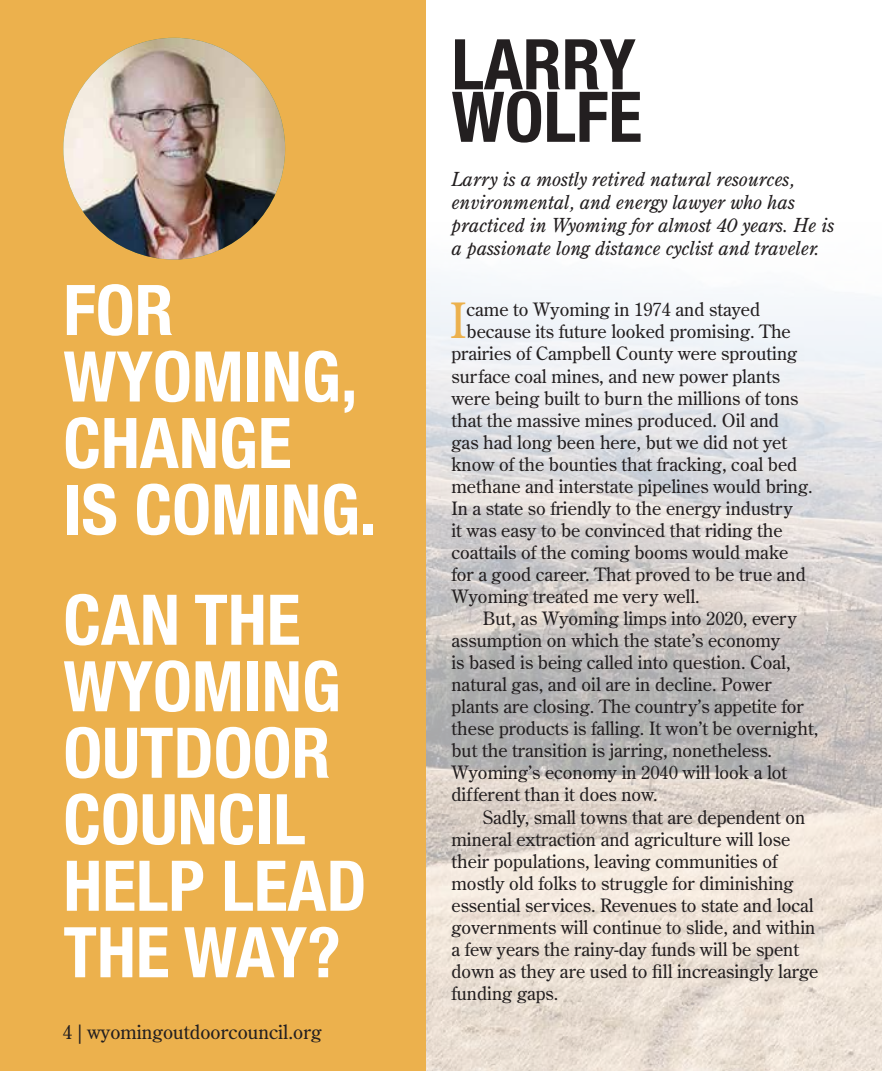
<style>
.page{position:relative;width:882px;height:1071px;background:#fff}
.page>*{position:absolute;margin:0;border:0;box-sizing:border-box;transform-origin:0 0}
.t1{font:700 condensed 70px/66.5px "Helvetica Neue";color:#fff}
.t2{font:700 condensed 70px/52.5px "Helvetica Neue";color:#231f20}
.t3{font:48.48px "Century Old Style Std";color:#ecb14d}
.t4{font:italic 19.25px/23.1px "Century Old Style Std";color:#231f20}
.t5{font:19.25px "Century Old Style Std";color:#231f20}
.t6{font:18.38px "Century Old Style Std";color:#231f20}
</style>
<div class="page">
<img style="left:425px;top:223px;width:457px;height:848px">
<div style="left:0;top:0;width:425px;height:1071px;background:#ecb14d"></div>
<img style="left:63px;top:38px;width:222px;height:222px;border-radius:111px">
<h1 class="t1" style="left:63px;top:272px;width:315px">FOR<br>WYOMING,<br>CHANGE<br>IS COMING.</h1>
<h1 class="t1" style="left:63px;top:582px;width:305px">CAN THE<br>WYOMING<br>OUTDOOR<br>COUNCIL<br>HELP LEAD<br>THE WAY?</h1>
<p class="t5" style="left:63px;top:1019px;width:260px">4 | wyomingoutdoorcouncil.org</p>
<h1 class="t2" style="left:451px;top:33px;width:192px">LARRY<br>WOLFE</h1>
<p class="t4" style="left:451px;top:167px;width:384px">Larry is a mostly retired natural resources, environmental, and energy lawyer who has practiced in Wyoming for almost 40 years. He is a passionate long distance cyclist and traveler.</p>
<h2 class="t3" style="left:450px;top:290px;width:18px">I</h2>
<p class="t6" style="left:467px;top:298px;width:295px">came to Wyoming in 1974 and stayed</p>
<p class="t6" style="left:467px;top:320px;width:326px">because its future looked promising. The</p>
<p class="t6" style="left:451px;top:342px;width:347px">prairies of Campbell County were sprouting</p>
<p class="t6" style="left:451px;top:364px;width:330px">surface coal mines, and new power plants</p>
<p class="t6" style="left:451px;top:386px;width:348px">were being built to burn the millions of tons</p>
<p class="t6" style="left:451px;top:408px;width:329px">that the massive mines produced. Oil and</p>
<p class="t6" style="left:451px;top:430px;width:337px">gas had long been here, but we did not yet</p>
<p class="t6" style="left:451px;top:452px;width:347px">know of the bounties that fracking, coal bed</p>
<p class="t6" style="left:451px;top:474px;width:363px">methane and interstate pipelines would bring.</p>
<p class="t6" style="left:451px;top:496px;width:343px">In a state so friendly to the energy industry</p>
<p class="t6" style="left:451px;top:518px;width:333px">it was easy to be convinced that riding the</p>
<p class="t6" style="left:451px;top:540px;width:338px">coattails of the coming booms would make</p>
<p class="t6" style="left:451px;top:562px;width:356px">for a good career. That proved to be true and</p>
<p class="t6" style="left:451px;top:585px;width:250px">Wyoming treated me very well.</p>
<p class="t6" style="left:483px;top:607px;width:316px">But, as Wyoming limps into 2020, every</p>
<p class="t6" style="left:451px;top:629px;width:330px">assumption on which the state’s economy</p>
<p class="t6" style="left:451px;top:651px;width:341px">is based is being called into question. Coal,</p>
<p class="t6" style="left:451px;top:673px;width:322px">natural gas, and oil are in decline. Power</p>
<p class="t6" style="left:451px;top:695px;width:354px">plants are closing. The country’s appetite for</p>
<p class="t6" style="left:451px;top:717px;width:368px">these products is falling. It won’t be overnight,</p>
<p class="t6" style="left:451px;top:739px;width:322px">but the transition is jarring, nonetheless.</p>
<p class="t6" style="left:451px;top:761px;width:337px">Wyoming’s economy in 2040 will look a lot</p>
<p class="t6" style="left:451px;top:783px;width:208px">different than it does now.</p>
<p class="t6" style="left:483px;top:805px;width:324px">Sadly, small towns that are dependent on</p>
<p class="t6" style="left:451px;top:827px;width:340px">mineral extraction and agriculture will lose</p>
<p class="t6" style="left:451px;top:849px;width:327px">their populations, leaving communities of</p>
<p class="t6" style="left:451px;top:871px;width:344px">mostly old folks to struggle for diminishing</p>
<p class="t6" style="left:451px;top:893px;width:364px">essential services. Revenues to state and local</p>
<p class="t6" style="left:451px;top:915px;width:365px">governments will continue to slide, and within</p>
<p class="t6" style="left:451px;top:937px;width:349px">a few years the rainy-day funds will be spent</p>
<p class="t6" style="left:451px;top:959px;width:368px">down as they are used to fill increasingly large</p>
<p class="t6" style="left:451px;top:981px;width:108px">funding gaps.</p>
</div>
